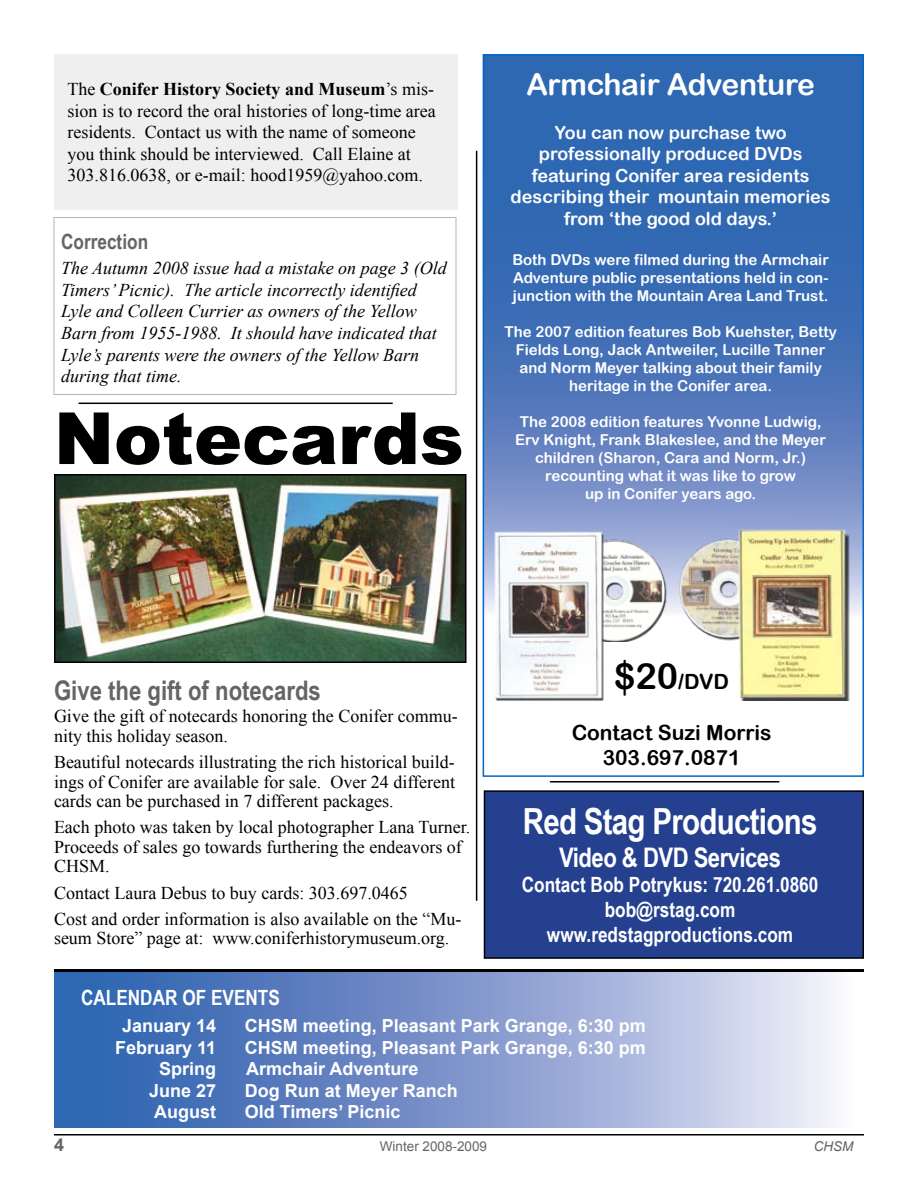
<style>
.page{position:relative;width:918px;height:1188px;background:#fff}
.page>*{position:absolute;margin:0;border:0;box-sizing:border-box;transform-origin:0 0}
.t1{font:900 72px "Arial";color:#000}
.t2{font:700 36px "Arial Narrow";letter-spacing:-.02em;color:#fff}
.t3{font:30px "Arial Rounded MT Bold";letter-spacing:-.01em;color:#fff}
.t4{font:700 27px "Arial Narrow";color:#666465}
.t5{font:700 27px "Arial Narrow";letter-spacing:-.02em;color:#fff}
.t6{font:700 21px/25.2px "Arial Narrow";color:#fff;text-align:center}
.t7{font:21px/25.2px "Arial Rounded MT Bold";color:#000;text-align:center}
.t8{font:700 21px "Arial Narrow";color:#666465}
.t9{font:18px/19.5px "Times New Roman";color:#000}
.t10{font:italic 18px/21.6px "Times New Roman";color:#000}
.t11{font:700 18px "Arial";color:#fff}
.t12{font:18px/21.6px "Arial Rounded MT Bold";color:#fff;text-align:center}
.t13{font:700 18px "Arial";color:#666465}
.t14{font:15px/18px "Arial Rounded MT Bold";color:#fff;text-align:center}
.t15{font:13.5px "Arial";color:#666465}
.t16{font:italic 13.5px "Arial";color:#666465}
.s1{font-weight:700}
.s2{font-size:36px}
</style>
<div class="page">
<hr style="left:54px;top:969px;width:810px;height:3px;background:#000">
<svg style="left:54px;top:972px;width:780px;height:155px;background:#7d98cc"></svg>
<hr style="left:54px;top:1134px;width:810px;height:2px;background:#000">
<img style="left:57px;top:477px;width:406px;height:183px">
<div style="left:54px;top:474px;width:412px;height:189px;border:2px solid #000"></div>
<hr style="left:79px;top:403px;width:314px;height:1px;background:#000">
<hr style="left:476px;top:151px;width:1px;height:750px;background:#000">
<div style="left:54px;top:217px;width:402px;height:178px;border:1px solid #b5b5b5"></div>
<div style="left:54px;top:54px;width:404px;height:156px;background:#efefef"></div>
<svg style="left:486px;top:57px;width:375px;height:644px;background:#4e79bb"></svg>
<div style="left:483px;top:54px;width:381px;height:723px;border:2px solid #06c"></div>
<img style="left:666px;top:529px;width:65px;height:116px">
<img style="left:608px;top:532px;width:66px;height:110px">
<img style="left:731px;top:526px;width:122px;height:174px">
<img style="left:490px;top:527px;width:118px;height:174px">
<hr style="left:550px;top:781px;width:229px;height:2px;background:#000">
<div style="left:484px;top:791px;width:379px;height:167px;background:#24408f"></div>
<div style="left:484px;top:790px;width:380px;height:169px;border:2px solid #000"></div>
<p class="t9" style="left:68px;top:78px;width:370px;line-height:21.6px">The <span class="s1">Conifer History Society and Museum</span>’s mis&shy;sion is to record the oral histories of long-time area residents. Contact us with the name of someone you think should be interviewed. Call Elaine at 303.816.0638, or e-mail: hood1959@yahoo.com.</p>
<h3 class="t3" style="left:526px;top:67px;width:290px">Armchair Adventure</h3>
<p class="t12" style="left:511px;top:121px;width:322px">You can now purchase two professionally produced DVDs featuring Conifer area residents describing their mountain memories from ‘the good old days.’</p>
<p class="t14" style="left:512px;top:250px;width:318px;text-align:justify">Both DVDs were filmed during the Armchair Adventure public presentations held in con&shy;junction with the Mountain Area Land Trust.</p>
<p class="t14" style="left:505px;top:322px;width:334px">The 2007 edition features Bob Kuehster, Betty Fields Long, Jack Antweiler, Lucille Tanner and Norm Meyer talking about their family heritage in the Conifer area.</p>
<p class="t14" style="left:515px;top:412px;width:312px">The 2008 edition features Yvonne Ludwig, Erv Knight, Frank Blakeslee, and the Meyer children (Sharon, Cara and Norm, Jr.) recounting what it was like to grow<br>up in Conifer years ago.</p>
<p class="t8" style="left:61px;top:226px;width:89px">Correction</p>
<p class="t10" style="left:61px;top:257px;width:387px">The Autumn 2008 issue had a mistake on page 3 (Old Timers’ Picnic). The article incorrectly identified Lyle and Colleen Currier as owners of the Yellow Barn from 1955-1988. It should have indicated that Lyle’s parents were the owners of the Yellow Barn during that time.</p>
<h1 class="t1" style="left:54px;top:386px;width:411px">Notecards</h1>
<h3 class="t4" style="left:54px;top:670px;width:268px">Give the gift of notecards</h3>
<p class="t9" style="left:54px;top:706px;width:405px">Give the gift of notecards honoring the Conifer commu&shy;nity this holiday season.</p>
<p class="t9" style="left:54px;top:752px;width:403px;text-align:justify">Beautiful notecards illustrating the rich historical build&shy;ings of Conifer are available for sale. Over 24 different cards can be purchased in 7 different packages.</p>
<p class="t9" style="left:54px;top:817px;width:418px">Each photo was taken by local photographer Lana Turner.<br>Proceeds of sales go towards furthering the endeavors of<br>CHSM.</p>
<p class="t9" style="left:54px;top:879px;width:409px;line-height:26.2px">Contact Laura Debus to buy cards: 303.697.0465<br>Cost and order information is also available on the “Mu-</p>
<p class="t9" style="left:54px;top:928px;width:397px">seum Store” page at: www.coniferhistorymuseum.org.</p>
<p class="t6" style="left:81px;top:984px;width:200px">CALENDAR OF EVENTS</p>
<p class="t7" style="left:614px;top:669px;width:117px"><span class="s2">$20</span>/DVD</p>
<p class="t7" style="left:572px;top:719px;width:201px">Contact Suzi Morris<br>303.697.0871</p>
<h2 class="t2" style="left:523px;top:794px;width:296px">Red Stag Productions</h2>
<h3 class="t5" style="left:559px;top:837px;width:223px">Video &amp; DVD Services</h3>
<p class="t6" style="left:522px;top:871px;width:298px">Contact Bob Potrykus: 720.261.0860 bob@rstag.com www.redstagproductions.com</p>
<p class="t11" style="left:122px;top:1014px;width:96px">January 14</p>
<p class="t11" style="left:245px;top:1014px;width:403px">CHSM meeting, Pleasant Park Grange, 6:30 pm</p>
<p class="t11" style="left:115px;top:1035px;width:103px">February 11</p>
<p class="t11" style="left:245px;top:1035px;width:403px">CHSM meeting, Pleasant Park Grange, 6:30 pm</p>
<p class="t11" style="left:159px;top:1057px;width:59px">Spring</p>
<p class="t11" style="left:246px;top:1057px;width:174px">Armchair Adventure</p>
<p class="t11" style="left:149px;top:1079px;width:69px">June 27</p>
<p class="t11" style="left:245px;top:1079px;width:215px">Dog Run at Meyer Ranch</p>
<p class="t11" style="left:154px;top:1100px;width:63px">August</p>
<p class="t11" style="left:245px;top:1100px;width:157px">Old Timers’ Picnic</p>
<p class="t13" style="left:54px;top:1133px;width:12px">4</p>
<p class="t15" style="left:380px;top:1137px;width:109px">Winter 2008-2009</p>
<p class="t16" style="left:814px;top:1137px;width:41px">CHSM</p>
</div>
